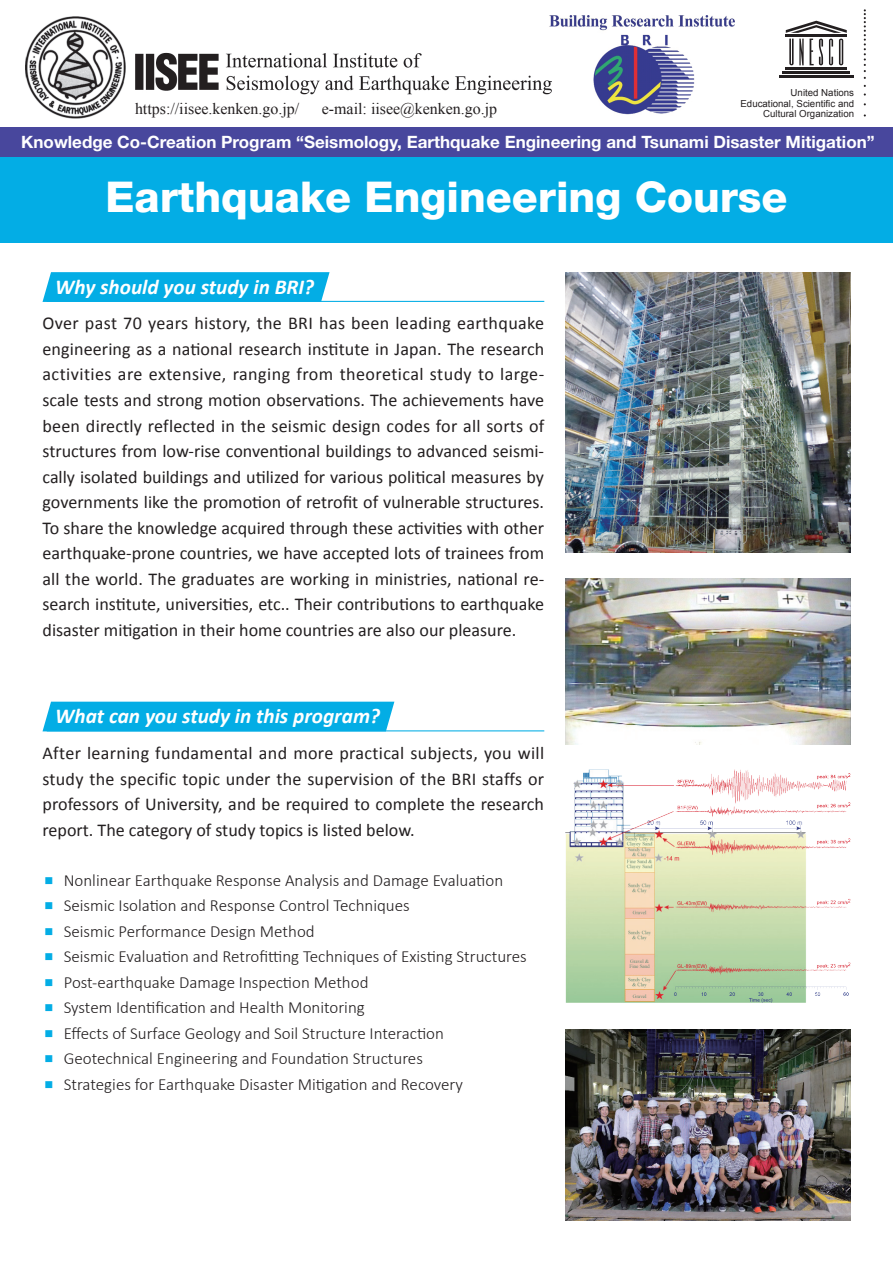
<style>
.page{position:relative;width:893px;height:1263px;background:#fff}
.page>*{position:absolute;margin:0;border:0;box-sizing:border-box;transform-origin:0 0}
.t1{font:800 42.45px "Helvetica Neue LT Std";color:#fff}
.t2{font:italic 700 21.3px "Calibri";color:#fff}
.t3{font:18px/25.5px "Calibri";color:#231f20;text-align:justify}
.t4{font:300 16.95px "Calibri";color:#231f20}
.t5{font:700 16.95px "Helvetica Neue LT Std";color:#fff}
.t6{font:15.9px "Times New Roman";color:#231f20}
.t7{font:9.75px/10.5px "Arial";color:#231f20;text-align:right}
.s1{color:#03ade5}
</style>
<div class="page">
<div style="left:0;top:153px;width:893px;height:89px;background:#03ade5"></div>
<img style="left:566px;top:272px;width:284px;height:281px">
<img style="left:566px;top:578px;width:284px;height:166px">
<img style="left:566px;top:770px;width:284px;height:233px">
<img style="left:566px;top:1029px;width:284px;height:191px">
<div style="left:43px;top:272px;width:287px;height:30px;background:#03ade5"></div>
<div style="left:43px;top:702px;width:351px;height:29px;background:#03ade5"></div>
<hr style="left:47px;top:301px;width:497px;height:1px;background:#03ade5">
<hr style="left:47px;top:730px;width:497px;height:1px;background:#03ade5">
<img style="left:26px;top:16px;width:709px;height:102px">
<svg style="left:864px;top:9px;width:2px;height:70px"></svg>
<hr style="left:786px;top:67px;width:61px;height:2px;background:#231f20">
<hr style="left:782px;top:71px;width:68px;height:3px;background:#231f20">
<hr style="left:779px;top:75px;width:74px;height:3px;background:#231f20">
<hr style="left:786px;top:34px;width:61px;height:3px;background:#231f20">
<svg style="left:786px;top:21px;width:61px;height:12px"></svg>
<svg style="left:789px;top:39px;width:15px;height:26px"></svg>
<svg style="left:829px;top:39px;width:4px;height:26px"></svg>
<svg style="left:839px;top:39px;width:4px;height:26px"></svg>
<svg style="left:810px;top:39px;width:13px;height:26px"></svg>
<div style="left:0;top:128px;width:893px;height:29px;background:#48479d"></div>
<p class="t7" style="left:740px;top:88px;width:115px">United Nations<br>Educational, Scientific and</p>
<p class="t6" style="left:135px;top:98px;width:166px">https://iisee.kenken.go.jp/</p>
<p class="t6" style="left:322px;top:98px;width:177px">e-mail: iisee@kenken.go.jp</p>
<p class="t7" style="left:763px;top:109px;width:93px">Cultural Organization</p>
<p class="t5" style="left:21px;top:132px;width:855px">Knowledge Co-Creation Program “Seismology, Earthquake Engineering and Tsunami Disaster Mitigation”</p>
<h1 class="t1" style="left:105px;top:171px;width:684px">Earthquake Engineering Course</h1>
<p class="t2" style="left:55px;top:273px;width:260px">Why should you study in BRI?</p>
<p class="t3" style="left:43px;top:311px;width:503px">Over past 70 years history, the BRI has been leading earthquake engineering as a national research institute in Japan. The research activities are extensive, ranging from theoretical study to large&shy;scale tests and strong motion observations. The achievements have been directly reflected in the seismic design codes for all sorts of structures from low-rise conventional buildings to advanced seismi&shy;cally isolated buildings and utilized for various political measures by governments like the promotion of retrofit of vulnerable structures.<br>To share the knowledge acquired through these activities with other earthquake-prone countries, we have accepted lots of trainees from all the world. The graduates are working in ministries, national re&shy;search institute, universities, etc.. Their contributions to earthquake disaster mitigation in their home countries are also our pleasure.</p>
<p class="t2" style="left:55px;top:703px;width:326px">What can you study in this program?</p>
<p class="t3" style="left:43px;top:740px;width:503px">After learning fundamental and more practical subjects, you will study the specific topic under the supervision of the BRI staffs or professors of University, and be required to complete the research report. The category of study topics is listed below.</p>
<p class="t4" style="left:45px;top:869px;width:460px"><span class="s1">■</span> Nonlinear Earthquake Response Analysis and Damage Evaluation</p>
<p class="t4" style="left:45px;top:895px;width:367px"><span class="s1">■</span> Seismic Isolation and Response Control Techniques</p>
<p class="t4" style="left:45px;top:920px;width:272px"><span class="s1">■</span> Seismic Performance Design Method</p>
<p class="t4" style="left:45px;top:946px;width:484px"><span class="s1">■</span> Seismic Evaluation and Retrofitting Techniques of Existing Structures</p>
<p class="t4" style="left:45px;top:971px;width:325px"><span class="s1">■</span> Post-earthquake Damage Inspection Method</p>
<p class="t4" style="left:45px;top:997px;width:322px"><span class="s1">■</span> System Identification and Health Monitoring</p>
<p class="t4" style="left:45px;top:1022px;width:401px"><span class="s1">■</span> Effects of Surface Geology and Soil Structure Interaction</p>
<p class="t4" style="left:45px;top:1048px;width:380px"><span class="s1">■</span> Geotechnical Engineering and Foundation Structures</p>
<p class="t4" style="left:45px;top:1073px;width:420px"><span class="s1">■</span> Strategies for Earthquake Disaster Mitigation and Recovery</p>
</div>
